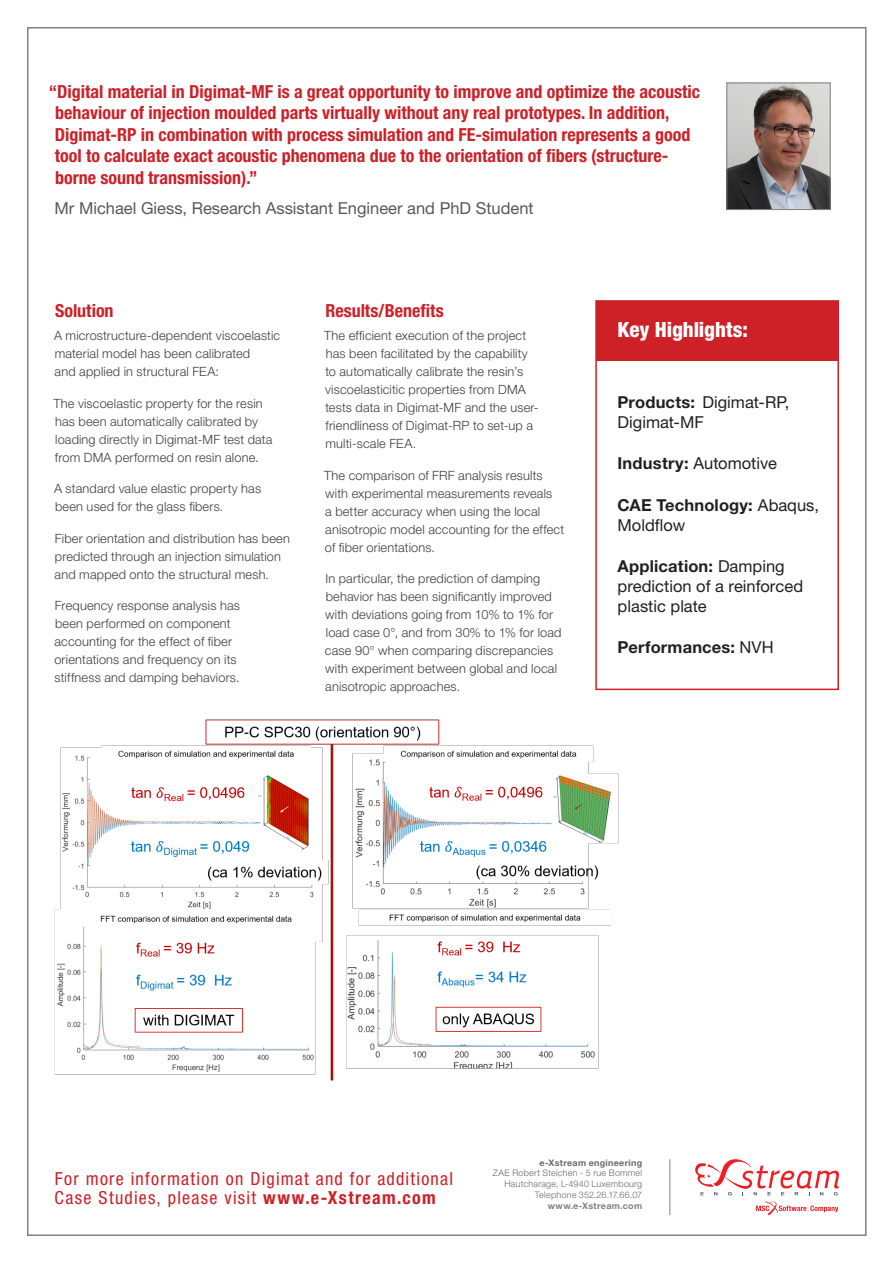
<style>
.page{position:relative;width:893px;height:1263px;background:#fff}
.page>*{position:absolute;margin:0;border:0;box-sizing:border-box;transform-origin:0 0}
.Sidebar_-_Title_Key{font:800 condensed 21px "Helvetica Neue LT Pro";letter-spacing:-.005em;color:#fff}
.Body_-_Text{font:700 condensed 18px/21.6px "Helvetica Neue LT Pro";color:#cd2027}
.Title_-_Main{font:condensed 18px/19.5px "Helvetica Neue LT Pro";letter-spacing:.07em;color:#cd2027}
.Body_-_Title_Red{font:700 condensed 18px "Helvetica Neue LT Pro";color:#cd2027}
.Sidebar_-_Heading{font:16.5px/19.8px "Helvetica Neue LT Pro";color:#231f20}
.t1{font:16.5px "Helvetica Neue LT Pro";color:#57585a}
.Sidebar_-_Heading-2{font:700 16.5px "Helvetica Neue LT Pro";letter-spacing:.01em;color:#231f20}
.Body_-_Text-2{font:300 12.75px/18px "Helvetica Neue LT Pro";letter-spacing:.015em;color:#3e3e3f}
.Footer_-_Company_Inf{font:300 9px "Helvetica Neue LT Pro";letter-spacing:.025em;color:#69696c}
.Footer_-_Company_Inf-2{font:700 9px "Helvetica Neue LT Pro";letter-spacing:.03em;color:#69696c}
.Footer_-_Company_Inf-3{font:700 9px "Helvetica Neue LT Pro";letter-spacing:.035em;color:#808083}
.s1{font-weight:700}
.s2{font-weight:400}
</style>
<div class="page">
<div style="left:596px;top:301px;width:242px;height:59px;background:#cd2027"></div>
<div style="left:595px;top:300px;width:244px;height:390px;border:2px solid #cd2027"></div>
<img style="left:729px;top:85px;width:99px;height:123px">
<div style="left:727px;top:83px;width:103px;height:127px;border:1px solid #808285"></div>
<hr style="left:670px;top:1159px;width:1px;height:56px;background:#808285">
<svg style="left:756px;top:1201px;width:82px;height:14px"></svg>
<svg style="left:695px;top:1159px;width:144px;height:36px"></svg>
<img style="left:54px;top:719px;width:565px;height:362px">
<p class="Body_-_Text" style="left:55px;top:80px;width:647px;text-indent:-6px">“Digital material in Digimat-MF is a great opportunity to improve and optimize the acoustic behaviour of injection moulded parts virtually without any real prototypes. In addition, Digimat-RP in combination with process simulation and FE-simulation represents a good tool to calculate exact acoustic phenomena due to the orientation of fibers (structure&shy;borne sound transmission).”</p>
<p class="t1" style="left:55px;top:198px;width:481px">Mr Michael Giess, Research Assistant Engineer and PhD Student</p>
<p class="Body_-_Title_Red" style="left:55px;top:300px;width:60px">Solution</p>
<p class="Body_-_Text-2" style="left:54px;top:327px;width:228px">A microstructure-dependent viscoelastic material model has been calibrated<br>and applied in structural FEA:</p>
<p class="Body_-_Text-2" style="left:54px;top:394px;width:220px">The viscoelastic property for the resin has been automatically calibrated by loading directly in Digimat-MF test data from DMA performed on resin alone.</p>
<p class="Body_-_Text-2" style="left:54px;top:480px;width:209px">A standard value elastic property has been used for the glass fibers.</p>
<p class="Body_-_Text-2" style="left:55px;top:529px;width:237px">Fiber orientation and distribution has been predicted through an injection simulation and mapped onto the structural mesh.</p>
<p class="Body_-_Text-2" style="left:54px;top:597px;width:187px">Frequency response analysis has been performed on component accounting for the effect of fiber orientations and frequency on its stiffness and damping behaviors.</p>
<p class="Body_-_Text" style="left:326px;top:300px;width:120px">Results/Benefits</p>
<p class="Body_-_Text-2" style="left:324px;top:327px;width:216px">The efficient execution of the project has been facilitated by the capability to automatically calibrate the resin’s viscoelasticitic properties from DMA tests data in Digimat-MF and the user&shy;friendliness of Digimat-RP to set-up a multi-scale FEA.</p>
<p class="Body_-_Text-2" style="left:324px;top:466px;width:242px">The comparison of FRF analysis results with experimental measurements reveals<br>a better accuracy when using the local anisotropic model accounting for the effect of fiber orientations.</p>
<p class="Body_-_Text-2" style="left:325px;top:570px;width:238px">In particular, the prediction of damping behavior has been significantly improved with deviations going from 10% to 1% for load case 0°, and from 30% to 1% for load case 90° when comparing discrepancies with experiment between global and local anisotropic approaches.</p>
<p class="Sidebar_-_Title_Key" style="left:618px;top:317px;width:132px">Key Highlights:</p>
<p class="Sidebar_-_Heading" style="left:618px;top:392px;width:173px"><span class="s1">Products:</span> Digimat-RP,<br>Digimat-MF</p>
<p class="Sidebar_-_Heading" style="left:618px;top:453px;width:161px"><span class="s1">Industry:</span> Automotive</p>
<p class="Sidebar_-_Heading" style="left:618px;top:494px;width:203px"><span class="s1">CAE Technology:</span> Abaqus,<br>Moldflow</p>
<p class="Sidebar_-_Heading" style="left:618px;top:556px;width:187px"><span class="s1">Application:</span> Damping prediction of a reinforced plastic plate</p>
<p class="Sidebar_-_Heading-2" style="left:618px;top:637px;width:158px">Performances: <span class="s2">NVH</span></p>
<p class="Title_-_Main" style="left:55px;top:1169px;width:400px">For more information on Digimat and for additional<br>Case Studies, please visit <span class="s1">www.e-Xstream.com</span></p>
<p class="Footer_-_Company_Inf-2" style="left:540px;top:1157px;width:104px">e-Xstream engineering</p>
<p class="Footer_-_Company_Inf" style="left:493px;top:1168px;width:151px">ZAE Robert Steichen - 5 rue Bommel</p>
<p class="Footer_-_Company_Inf" style="left:504px;top:1178px;width:139px">Hautcharage, L-4940 Luxembourg</p>
<p class="Footer_-_Company_Inf" style="left:535px;top:1189px;width:109px">Telephone 352.26.17.66.07</p>
<p class="Footer_-_Company_Inf-3" style="left:548px;top:1200px;width:96px">www.e-Xstream.com</p>
</div>
